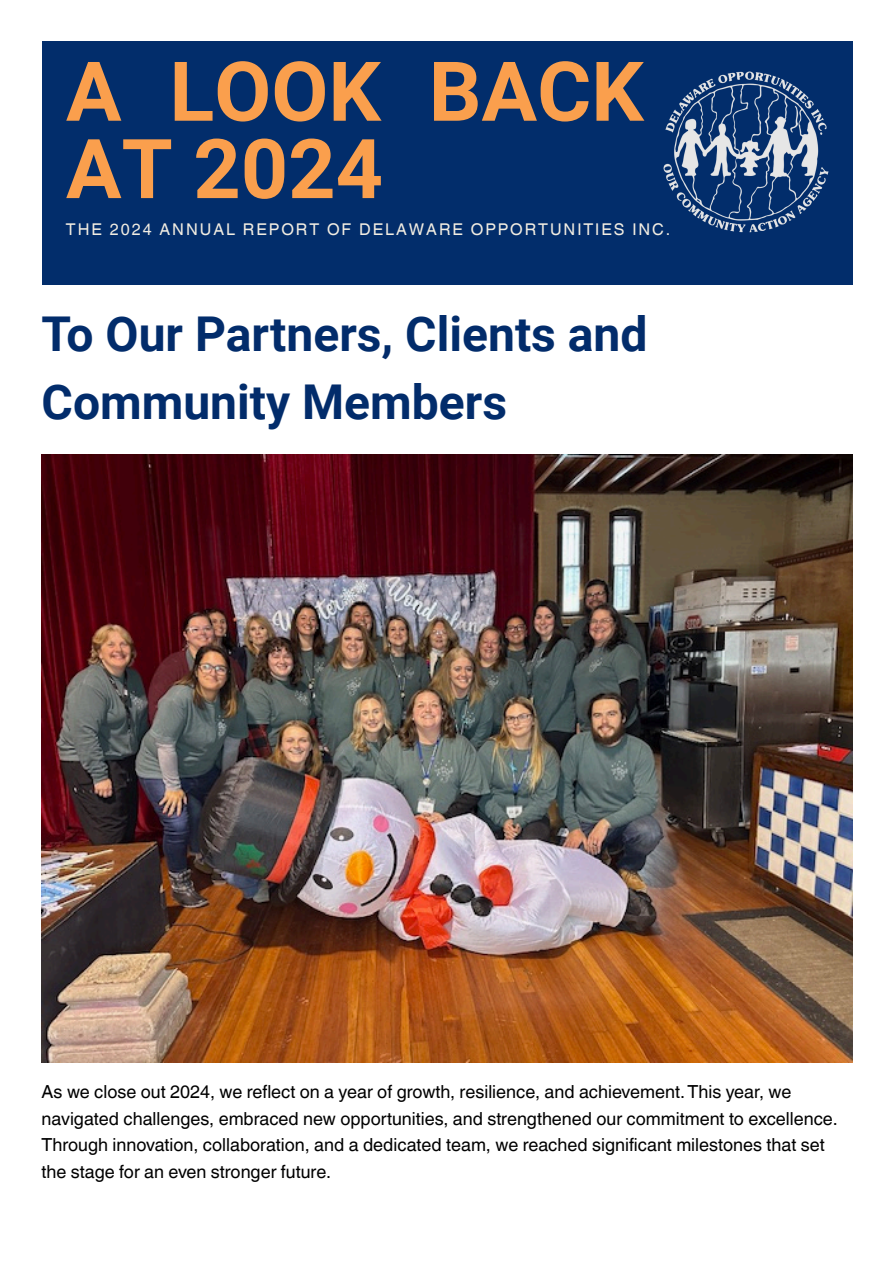
<style>
.page{position:relative;width:894px;height:1263px;background:#fff}
.page>*{position:absolute;margin:0;border:0;box-sizing:border-box;transform-origin:0 0}
.t1{font:700 82.65px/77.4px "Roboto";color:#fa9f4d}
.t2{font:700 48px/67.5px "Roboto";color:#022c6b}
.t3{font:18px/26.7px "Helvetica World";color:#000}
.t4{font:16.2px "Helvetica World";letter-spacing:.12em;color:#f2ede2}
</style>
<div class="page">
<div style="left:42px;top:42px;width:810px;height:243px;background:#022d6b"></div>
<img style="left:663px;top:71px;width:166px;height:162px">
<img style="left:42px;top:454px;width:810px;height:608px">
<p class="t1" style="left:66px;top:54px;width:579px">A LOOK BACK<br>AT 2024</p>
<p class="t4" style="left:66px;top:220px;width:605px">THE 2024 ANNUAL REPORT OF DELAWARE OPPORTUNITIES INC.</p>
<h1 class="t2" style="left:42px;top:301px;width:607px">To Our Partners, Clients and<br>Community Members</h1>
<p class="t3" style="left:42px;top:1078px;width:797px">As we close out 2024, we reflect on a year of growth, resilience, and achievement.This year, we navigated challenges, embraced new opportunities, and strengthened our commitment to excellence.<br>Through innovation, collaboration, and a dedicated team, we reached significant milestones that set the stage for an even stronger future.</p>
</div>
